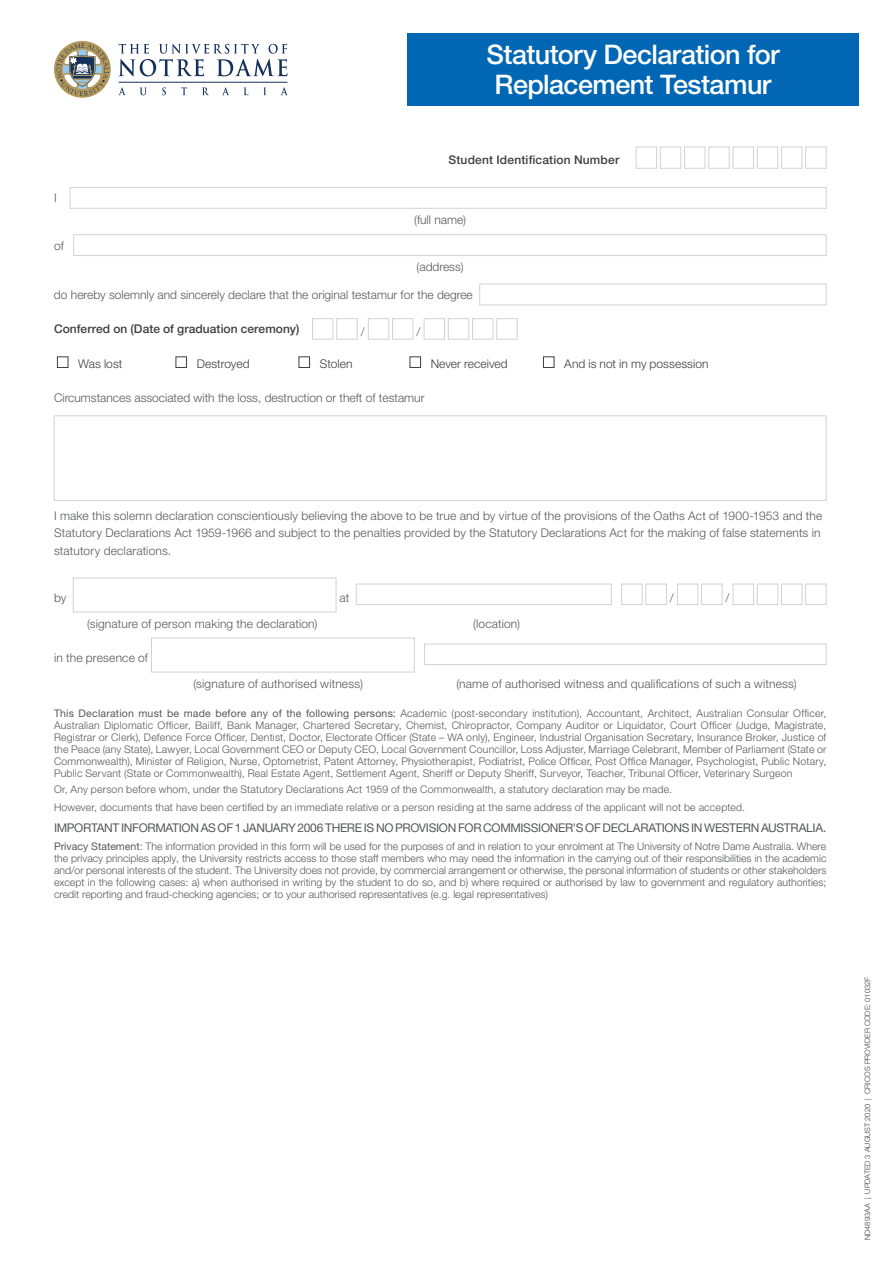
<style>
.page{position:relative;width:893px;height:1263px;background:#fff}
.page>*{position:absolute;margin:0;border:0;box-sizing:border-box;transform-origin:0 0}
.t1{font:500 27px/30px "Helvetica Neue LT Std";letter-spacing:-.02em;color:#fff;text-align:center}
.t2{font:300 12px/17.2px "Helvetica Neue LT Std";letter-spacing:.01em;color:#57585a}
.t3{font:12px "Helvetica Neue LT Std";letter-spacing:-.025em;color:#57585a}
.t4{font:500 12px "Helvetica Neue LT Std";letter-spacing:.01em;color:#3e3e3f}
.t5{font:300 12px "Helvetica Neue LT Std";letter-spacing:.005em;color:#3e3e3f}
.t6{font:300 10.5px/12px "Helvetica Neue LT Std";letter-spacing:.02em;color:#57585a;text-align:justify}
.t7{font:300 7.5px "Helvetica Neue LT Std";color:#3e3e3f}
.s1{font-weight:400}
</style>
<div class="page">
<div style="left:407px;top:33px;width:452px;height:72px;background:#0166b3"></div>
<svg style="left:118px;top:44px;width:169px;height:32px"></svg>
<svg style="left:119px;top:87px;width:7px;height:8px"></svg>
<svg style="left:140px;top:88px;width:7px;height:7px"></svg>
<svg style="left:162px;top:87px;width:4px;height:8px"></svg>
<svg style="left:181px;top:87px;width:6px;height:8px"></svg>
<svg style="left:202px;top:88px;width:7px;height:7px"></svg>
<svg style="left:222px;top:87px;width:7px;height:8px"></svg>
<svg style="left:244px;top:88px;width:4px;height:7px"></svg>
<svg style="left:264px;top:88px;width:2px;height:7px"></svg>
<svg style="left:281px;top:87px;width:7px;height:8px"></svg>
<svg style="left:54px;top:41px;width:57px;height:57px"></svg>
<hr style="left:119px;top:82px;width:168px;height:1px;background:#14315b">
<div style="left:636px;top:147px;width:21px;height:21px;background:#fff;border:1px solid #d1d2d4"></div>
<div style="left:660px;top:147px;width:21px;height:21px;background:#fff;border:1px solid #d1d2d4"></div>
<div style="left:684px;top:147px;width:21px;height:21px;background:#fff;border:1px solid #d1d2d4"></div>
<div style="left:709px;top:147px;width:20px;height:21px;background:#fff;border:1px solid #d1d2d4"></div>
<div style="left:733px;top:147px;width:21px;height:21px;background:#fff;border:1px solid #d1d2d4"></div>
<div style="left:757px;top:147px;width:21px;height:21px;background:#fff;border:1px solid #d1d2d4"></div>
<div style="left:781px;top:147px;width:21px;height:21px;background:#fff;border:1px solid #d1d2d4"></div>
<div style="left:805px;top:147px;width:21px;height:21px;background:#fff;border:1px solid #d1d2d4"></div>
<div style="left:70px;top:187px;width:756px;height:21px;background:#fff;border:1px solid #d1d2d4"></div>
<div style="left:74px;top:234px;width:752px;height:22px;background:#fff;border:1px solid #d1d2d4"></div>
<div style="left:479px;top:284px;width:347px;height:21px;background:#fff;border:1px solid #d1d2d4"></div>
<div style="left:312px;top:318px;width:21px;height:21px;background:#fff;border:1px solid #d1d2d4"></div>
<div style="left:337px;top:318px;width:20px;height:21px;background:#fff;border:1px solid #d1d2d4"></div>
<div style="left:368px;top:318px;width:21px;height:21px;background:#fff;border:1px solid #d1d2d4"></div>
<div style="left:392px;top:318px;width:21px;height:21px;background:#fff;border:1px solid #d1d2d4"></div>
<div style="left:424px;top:318px;width:21px;height:21px;background:#fff;border:1px solid #d1d2d4"></div>
<div style="left:448px;top:318px;width:21px;height:21px;background:#fff;border:1px solid #d1d2d4"></div>
<div style="left:472px;top:318px;width:21px;height:21px;background:#fff;border:1px solid #d1d2d4"></div>
<div style="left:497px;top:318px;width:20px;height:21px;background:#fff;border:1px solid #d1d2d4"></div>
<div style="left:57px;top:357px;width:11px;height:11px;background:#fff;border:1px solid #3e3e3f"></div>
<div style="left:176px;top:357px;width:11px;height:11px;background:#fff;border:1px solid #3e3e3f"></div>
<div style="left:299px;top:357px;width:11px;height:11px;background:#fff;border:1px solid #3e3e3f"></div>
<div style="left:410px;top:357px;width:11px;height:11px;background:#fff;border:1px solid #3e3e3f"></div>
<div style="left:543px;top:357px;width:11px;height:11px;background:#fff;border:1px solid #3e3e3f"></div>
<div style="left:54px;top:416px;width:772px;height:85px;background:#fff;border:1px solid #d1d2d4"></div>
<div style="left:73px;top:578px;width:263px;height:34px;background:#fff;border:1px solid #d1d2d4"></div>
<div style="left:356px;top:584px;width:256px;height:21px;background:#fff;border:1px solid #d1d2d4"></div>
<div style="left:621px;top:584px;width:21px;height:21px;background:#fff;border:1px solid #d1d2d4"></div>
<div style="left:646px;top:584px;width:21px;height:21px;background:#fff;border:1px solid #d1d2d4"></div>
<div style="left:677px;top:584px;width:21px;height:21px;background:#fff;border:1px solid #d1d2d4"></div>
<div style="left:701px;top:584px;width:21px;height:21px;background:#fff;border:1px solid #d1d2d4"></div>
<div style="left:733px;top:584px;width:21px;height:21px;background:#fff;border:1px solid #d1d2d4"></div>
<div style="left:757px;top:584px;width:21px;height:21px;background:#fff;border:1px solid #d1d2d4"></div>
<div style="left:781px;top:584px;width:21px;height:21px;background:#fff;border:1px solid #d1d2d4"></div>
<div style="left:805px;top:584px;width:21px;height:21px;background:#fff;border:1px solid #d1d2d4"></div>
<div style="left:151px;top:638px;width:264px;height:34px;background:#fff;border:1px solid #d1d2d4"></div>
<div style="left:424px;top:644px;width:402px;height:21px;background:#fff;border:1px solid #d1d2d4"></div>
<h1 class="t1" style="left:486px;top:39px;width:295px">Statutory Declaration for<br>Replacement Testamur</h1>
<p class="t2" style="left:54px;top:189px;width:4px">I</p>
<p class="t2" style="left:54px;top:237px;width:11px">of</p>
<p class="t4" style="left:448px;top:153px;width:172px">Student Identification Number</p>
<p class="t2" style="left:414px;top:211px;width:54px">(full name)</p>
<p class="t2" style="left:417px;top:258px;width:49px">(address)</p>
<p class="t2" style="left:54px;top:286px;width:420px">do hereby solemnly and sincerely declare that the original testamur for the degree</p>
<p class="t4" style="left:54px;top:322px;width:247px">Conferred on (Date of graduation ceremony)</p>
<p class="t2" style="left:361px;top:323px;width:5px">/</p>
<p class="t2" style="left:417px;top:323px;width:5px">/</p>
<p class="t5" style="left:78px;top:356px;width:46px">Was lost</p>
<p class="t5" style="left:197px;top:356px;width:54px">Destroyed</p>
<p class="t5" style="left:320px;top:356px;width:34px">Stolen</p>
<p class="t5" style="left:431px;top:356px;width:79px">Never received</p>
<p class="t5" style="left:564px;top:356px;width:146px">And is not in my possession</p>
<p class="t2" style="left:54px;top:389px;width:372px">Circumstances associated with the loss, destruction or theft of testamur</p>
<p class="t2" style="left:54px;top:507px;width:770px">I make this solemn declaration conscientiously believing the above to be true and by virtue of the provisions of the Oaths Act of 1900-1953 and the<br>Statutory Declarations Act 1959-1966 and subject to the penalties provided by the Statutory Declarations Act for the making of false statements in statutory declarations.</p>
<p class="t2" style="left:54px;top:589px;width:14px">by</p>
<p class="t2" style="left:340px;top:589px;width:11px">at</p>
<p class="t2" style="left:670px;top:589px;width:5px">/</p>
<p class="t2" style="left:726px;top:589px;width:5px">/</p>
<p class="t2" style="left:87px;top:614px;width:232px">(signature of person making the declaration)</p>
<p class="t2" style="left:473px;top:614px;width:49px">(location)</p>
<p class="t2" style="left:54px;top:649px;width:96px">in the presence of</p>
<p class="t2" style="left:193px;top:674px;width:171px">(signature of authorised witness)</p>
<p class="t2" style="left:456px;top:674px;width:342px">(name of authorised witness and qualifications of such a witness)</p>
<p class="t6" style="left:54px;top:706px;width:774px"><span class="s1">This Declaration must be made before any of the following persons:</span> Academic (post-secondary institution), Accountant, Architect, Australian Consular Officer, Australian Diplomatic Officer, Bailiff, Bank Manager, Chartered Secretary, Chemist, Chiropractor, Company Auditor or Liquidator, Court Officer (Judge, Magistrate, Registrar or Clerk), Defence Force Officer, Dentist, Doctor, Electorate Officer (State – WA only), Engineer, Industrial Organisation Secretary, Insurance Broker, Justice of the Peace (any State), Lawyer, Local Government CEO or Deputy CEO, Local Government Councillor, Loss Adjuster, Marriage Celebrant, Member of Parliament (State or Commonwealth), Minister of Religion, Nurse, Optometrist, Patent Attorney, Physiotherapist, Podiatrist, Police Officer, Post Office Manager, Psychologist, Public Notary, Public Servant (State or Commonwealth), Real Estate Agent, Settlement Agent, Sheriff or Deputy Sheriff, Surveyor, Teacher, Tribunal Officer, Veterinary Surgeon</p>
<p class="t6" style="left:54px;top:780px;width:693px;line-height:17.7px">Or, Any person before whom, under the Statutory Declarations Act 1959 of the Commonwealth, a statutory declaration may be made.<br>However, documents that have been certified by an immediate relative or a person residing at the same address of the applicant will not be accepted.</p>
<p class="t3" style="left:54px;top:821px;width:774px">IMPORTANT INFORMATION AS OF 1 JANUARY 2006 THERE IS NO PROVISION FOR COMMISSIONER’S OF DECLARATIONS IN WESTERN AUSTRALIA.</p>
<p class="t6" style="left:54px;top:839px;width:774px"><span class="s1">Privacy Statement</span>: The information provided in this form will be used for the purposes of and in relation to your enrolment at The University of Notre Dame Australia. Where the privacy principles apply, the University restricts access to those staff members who may need the information in the carrying out of their responsibilities in the academic and/or personal interests of the student. The University does not provide, by commercial arrangement or otherwise, the personal information of students or other stakeholders except in the following cases: a) when authorised in writing by the student to do so, and b) where required or authorised by law to government and regulatory authorities; credit reporting and fraud-checking agencies; or to your authorised representatives (e.g. legal representatives)</p>
<p class="t7" style="left:863px;top:1240px;width:265px;rotate:-90deg">ND4893AA | UPDATED 3 AUGUST 2020 | CRICOS PROVIDER CODE: 01032F</p>
</div>
